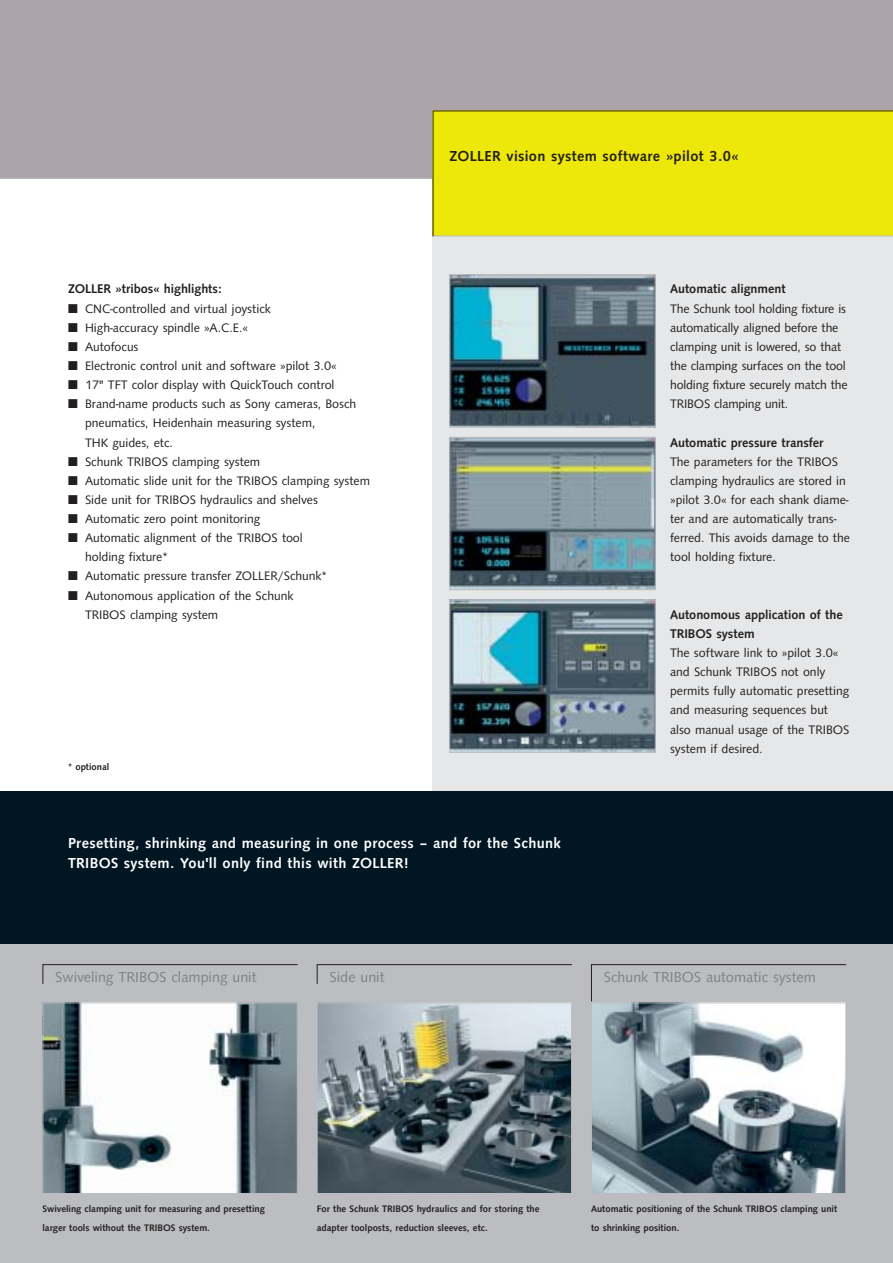
<style>
.page{position:relative;width:893px;height:1263px;background:#fff}
.page>*{position:absolute;margin:0;border:0;box-sizing:border-box;transform-origin:0 0}
.t1{font:500 15px/19.2px "Syntax";letter-spacing:.025em;color:#fff}
.t2{font:15px "Syntax";color:#808284}
.t3{font:500 15px "Syntax";letter-spacing:.025em;color:#231f1f}
.t4{font:500 13.05px/19.2px "Syntax";color:#231f1f}
.t5{font:12.75px/19.2px "Syntax";color:#231f1f}
.t6{font:500 9.75px/19.2px "Syntax";color:#231f1f}
</style>
<div class="page">
<div style="left:0;top:0;width:893px;height:179px;background:#aca4aa"></div>
<div style="left:433px;top:236px;width:460px;height:574px;background:#e6e7e8"></div>
<div style="left:0;top:791px;width:893px;height:472px;background:#bbbdc0"></div>
<div style="left:0;top:791px;width:893px;height:153px;background:#001622"></div>
<img style="left:451px;top:276px;width:203px;height:149px">
<div style="left:449px;top:274px;width:207px;height:153px;border:1px solid #bbbdc0"></div>
<img style="left:451px;top:439px;width:203px;height:149px">
<div style="left:449px;top:437px;width:207px;height:153px;border:1px solid #bbbdc0"></div>
<img style="left:451px;top:602px;width:203px;height:149px">
<div style="left:449px;top:600px;width:207px;height:153px;border:1px solid #bbbdc0"></div>
<img style="left:45px;top:1004px;width:251px;height:188px">
<div style="left:43px;top:1002px;width:255px;height:192px;border:1px solid #bbbdc0"></div>
<img style="left:319px;top:1004px;width:251px;height:188px">
<div style="left:317px;top:1002px;width:255px;height:192px;border:1px solid #bbbdc0"></div>
<img style="left:593px;top:1004px;width:251px;height:188px">
<div style="left:591px;top:1002px;width:255px;height:192px;border:1px solid #bbbdc0"></div>
<svg style="left:42px;top:964px;width:256px;height:20px"></svg>
<svg style="left:316px;top:964px;width:256px;height:20px"></svg>
<svg style="left:591px;top:964px;width:256px;height:38px"></svg>
<hr style="left:0;top:178px;width:433px;height:1px;background:#bbbdc0">
<div style="left:432px;top:110px;width:461px;height:127px;background:#eee80a"></div>
<p class="t4" style="left:68px;top:280px;width:155px">ZOLLER »tribos« highlights:</p>
<p class="t5" style="left:68px;top:299px;width:204px">■ CNC-controlled and virtual joystick</p>
<p class="t5" style="left:68px;top:318px;width:181px">■ High-accuracy spindle »A.C.E.«</p>
<p class="t5" style="left:68px;top:337px;width:72px">■ Autofocus</p>
<p class="t5" style="left:68px;top:356px;width:270px">■ Electronic control unit and software »pilot 3.0«</p>
<p class="t5" style="left:68px;top:376px;width:268px">■ 17" TFT color display with QuickTouch control</p>
<p class="t5" style="left:85px;top:395px;width:273px;text-indent:-17px">■ Brand-name products such as Sony cameras, Bosch pneumatics, Heidenhain measuring system,<br>THK guides, etc.</p>
<p class="t5" style="left:68px;top:452px;width:194px">■ Schunk TRIBOS clamping system</p>
<p class="t5" style="left:68px;top:471px;width:303px">■ Automatic slide unit for the TRIBOS clamping system</p>
<p class="t5" style="left:68px;top:490px;width:251px">■ Side unit for TRIBOS hydraulics and shelves</p>
<p class="t5" style="left:68px;top:510px;width:194px">■ Automatic zero point monitoring</p>
<p class="t5" style="left:85px;top:529px;width:219px;text-indent:-17px">■ Automatic alignment of the TRIBOS tool holding fixture*</p>
<p class="t5" style="left:68px;top:567px;width:260px">■ Automatic pressure transfer ZOLLER/Schunk*</p>
<p class="t5" style="left:85px;top:586px;width:210px;text-indent:-17px">■ Autonomous application of the Schunk<br>TRIBOS clamping system</p>
<p class="t6" style="left:68px;top:757px;width:43px">* optional</p>
<p class="t3" style="left:449px;top:149px;width:291px">ZOLLER vision system software »pilot 3.0«</p>
<p class="t4" style="left:670px;top:280px;width:117px">Automatic alignment</p>
<p class="t5" style="left:670px;top:299px;width:179px">The Schunk tool holding fixture is automatically aligned before the clamping unit is lowered, so that the clamping surfaces on the tool holding fixture securely match the<br>TRIBOS clamping unit.</p>
<p class="t4" style="left:670px;top:433px;width:155px">Automatic pressure transfer</p>
<p class="t5" style="left:670px;top:452px;width:181px">The parameters for the TRIBOS clamping hydraulics are stored in »pilot 3.0« for each shank diame&shy;ter and are automatically trans&shy;ferred. This avoids damage to the tool holding fixture.</p>
<p class="t4" style="left:670px;top:605px;width:174px">Autonomous application of the<br>TRIBOS system</p>
<p class="t5" style="left:670px;top:643px;width:181px">The software link to »pilot 3.0« and Schunk TRIBOS not only permits fully automatic presetting and measuring sequences but also manual usage of the TRIBOS system if desired.</p>
<p class="t1" style="left:68px;top:834px;width:494px">Presetting, shrinking and measuring in one process – and for the Schunk<br>TRIBOS system. You'll only find this with ZOLLER!</p>
<p class="t2" style="left:55px;top:970px;width:203px">Swiveling TRIBOS clamping unit</p>
<p class="t2" style="left:330px;top:970px;width:57px">Side unit</p>
<p class="t2" style="left:604px;top:970px;width:213px">Schunk TRIBOS automatic system</p>
<p class="t6" style="left:43px;top:1199px;width:224px">Swiveling clamping unit for measuring and presetting larger tools without the TRIBOS system.</p>
<p class="t6" style="left:317px;top:1199px;width:224px">For the Schunk TRIBOS hydraulics and for storing the adapter toolposts, reduction sleeves, etc.</p>
<p class="t6" style="left:591px;top:1199px;width:248px">Automatic positioning of the Schunk TRIBOS clamping unit to shrinking position.</p>
</div>
